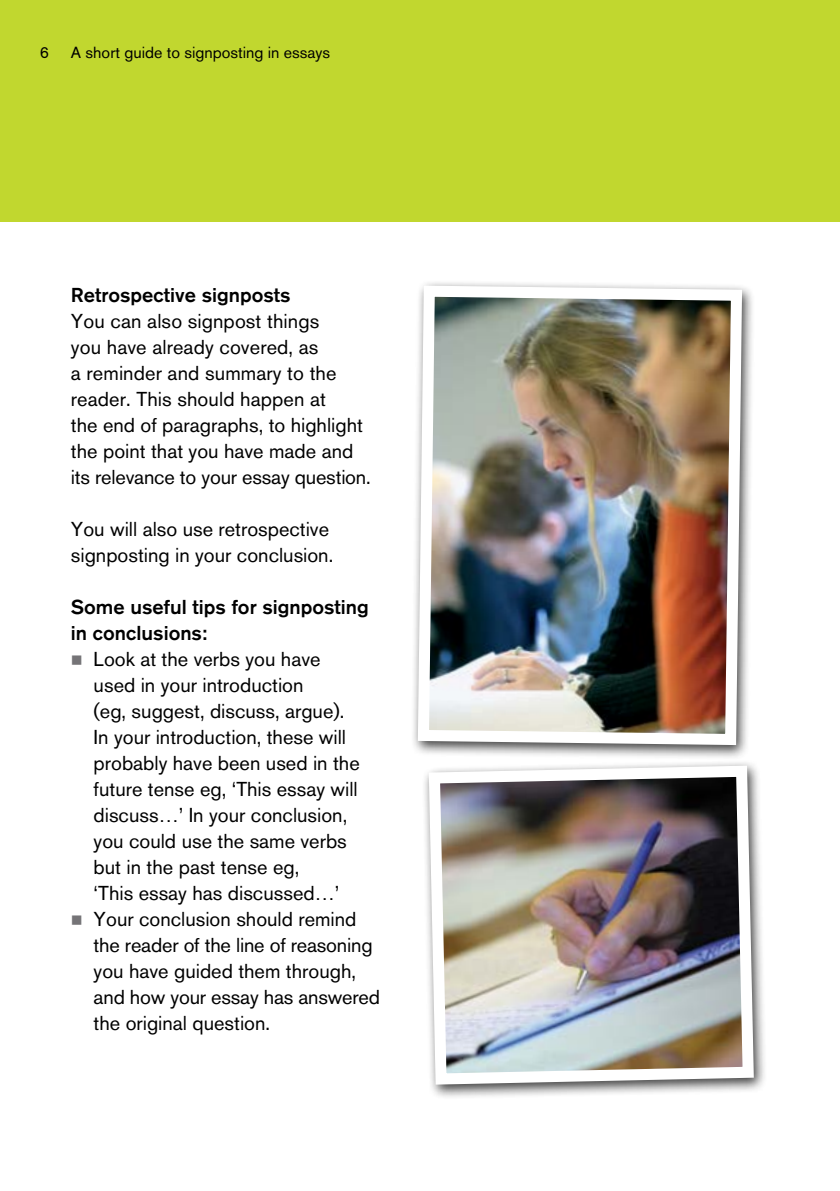
<style>
.page{position:relative;width:840px;height:1191px;background:#fff}
.page>*{position:absolute;margin:0;border:0;box-sizing:border-box;transform-origin:0 0}
.t1{font:20px/26px "Akzidenz Grotesk BQ";color:#000}
.t2{font:500 20px/26px "Akzidenz Grotesk BQ";color:#000}
.t3{font:16px "Akzidenz Grotesk BQ";color:#000}
.s1{color:#757477}
</style>
<div class="page">
<div style="left:0;top:0;width:839px;height:221px;background:#c1d72f"></div>
<div style="left:421px;top:760px;width:345px;height:340px;background:#000;opacity:.75"></div>
<img style="left:423px;top:760px;width:336px;height:330px">
<div style="left:410px;top:280px;width:345px;height:480px;background:#000;opacity:.75"></div>
<img style="left:412px;top:280px;width:335px;height:470px">
<p class="t3" style="left:40px;top:43px;width:11px">6</p>
<p class="t3" style="left:71px;top:43px;width:260px">A short guide to signposting in essays</p>
<p class="t2" style="left:71px;top:282px;width:221px">Retrospective signposts</p>
<p class="t1" style="left:71px;top:308px;width:301px">You can also signpost things<br>you have already covered, as<br>a reminder and summary to the reader. This should happen at<br>the end of paragraphs, to highlight the point that you have made and its relevance to your essay question.</p>
<p class="t1" style="left:71px;top:516px;width:264px">You will also use retrospective signposting in your conclusion.</p>
<p class="t2" style="left:71px;top:594px;width:299px">Some useful tips for signposting in conclusions:</p>
<p class="t1" style="left:94px;top:646px;width:267px;text-indent:-23px"><span class="s1">■</span> Look at the verbs you have used in your introduction<br>(eg, suggest, discuss, argue).<br>In your introduction, these will probably have been used in the future tense eg, ‘This essay will discuss…’ In your conclusion, you could use the same verbs but in the past tense eg,<br>‘This essay has discussed…’</p>
<p class="t1" style="left:94px;top:906px;width:288px;text-indent:-23px"><span class="s1">■</span> Your conclusion should remind the reader of the line of reasoning you have guided them through, and how your essay has answered the original question.</p>
</div>
